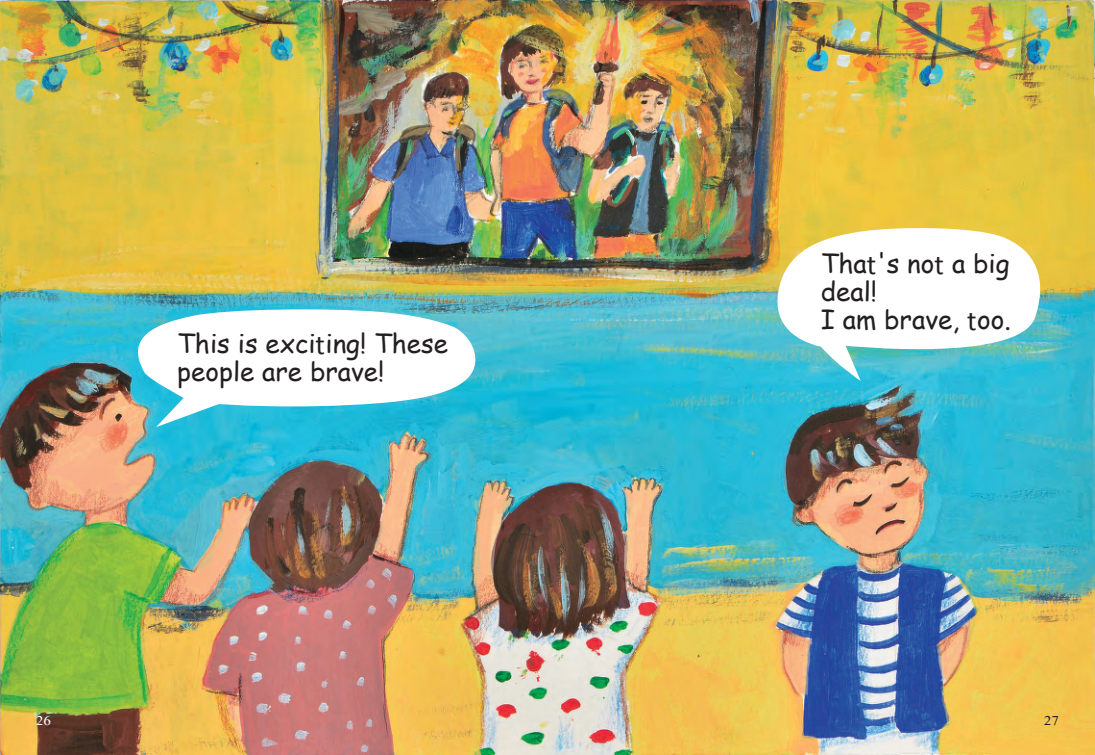
<style>
.page{position:relative;width:1095px;height:755px;background:#fff}
.page>*{position:absolute;margin:0;border:0;box-sizing:border-box;transform-origin:0 0}
.t1{font:26px/28px "Comic Sans MS";color:#231f20}
.t2{font:14px "Telugu MN";color:#fff}
.t3{font:14px "Telugu MN";color:#231f20}
.s1{font-family:"Calibri";font-size:28.6px}
</style>
<div class="page">
<img style="left:0;top:0;width:547px;height:754px">
<svg style="left:124px;top:307px;width:351px;height:120px"></svg>
<img style="left:547px;top:0;width:548px;height:754px">
<svg style="left:770px;top:226px;width:280px;height:154px"></svg>
<p class="t1" style="left:177px;top:329px;width:272px">This is exci<span class="s1">t</span>ing! These people are brave!</p>
<p class="t2" style="left:36px;top:711px;width:17px">26</p>
<p class="t1" style="left:821px;top:248px;width:191px">Tha<span class="s1">t</span>'s no<span class="s1">t</span> a big deal!<br>I am brave, <span class="s1">t</span>oo.</p>
<p class="t3" style="left:1044px;top:711px;width:17px">27</p>
</div>
